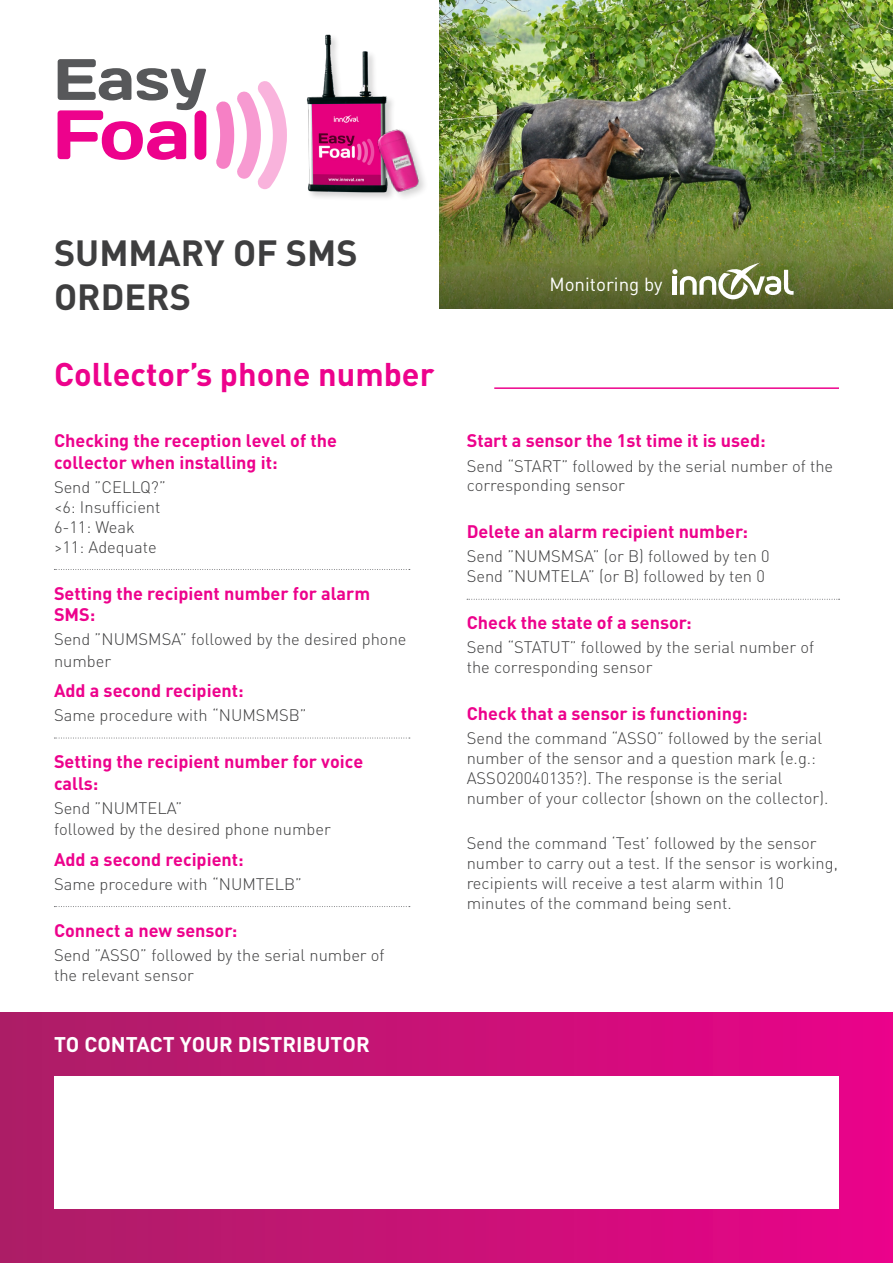
<style>
.page{position:relative;width:893px;height:1263px;background:#fff}
.page>*{position:absolute;margin:0;border:0;box-sizing:border-box;transform-origin:0 0}
.t1{font:700 36px/43.2px "FFDIN Pro";color:#3e3e3f}
.t2{font:700 32.4px "FFDIN Pro";color:#ed028c}
.t3{font:700 21px "FFDIN Pro";color:#fff}
.t4{font:18.75px "FFDIN Pro";color:#fff}
.t5{font:700 18px/21.6px "FFDIN Pro";color:#ed028c}
.t6{font:300 16.5px/19.8px "FFDIN Pro";color:#3e3e3f}
</style>
<div class="page">
<img style="left:439px;top:0;width:454px;height:165px">
<img style="left:439px;top:165px;width:454px;height:143px">
<div style="left:0;top:1012px;width:893px;height:251px;background:linear-gradient(to right,#ac2368,#ea068b)"></div>
<hr style="left:494px;top:387px;width:345px;height:2px;background:#ed028c">
<svg style="left:54px;top:569px;width:356px;height:1px"></svg>
<svg style="left:54px;top:738px;width:356px;height:1px"></svg>
<svg style="left:54px;top:906px;width:356px;height:1px"></svg>
<svg style="left:467px;top:599px;width:373px;height:1px"></svg>
<img style="left:306px;top:34px;width:87px;height:164px">
<img style="left:365px;top:115px;width:76px;height:100px">
<svg style="left:216px;top:81px;width:71px;height:108px"></svg>
<svg style="left:58px;top:59px;width:148px;height:101px"></svg>
<div style="left:54px;top:1077px;width:785px;height:132px;background:#fff"></div>
<svg style="left:672px;top:263px;width:122px;height:36px"></svg>
<p class="t1" style="left:54px;top:227px;width:305px">SUMMARY OF SMS<br>ORDERS</p>
<p class="t2" style="left:54px;top:347px;width:382px">Collector’s phone number</p>
<p class="t5" style="left:54px;top:428px;width:284px">Checking the reception level of the collector when installing it:</p>
<p class="t6" style="left:54px;top:476px;width:113px">Send ”CELLQ?” &lt;6: Insufficient<br>6-11: Weak &gt;11: Adequate</p>
<p class="t5" style="left:54px;top:580px;width:318px">Setting the recipient number for alarm<br>SMS:</p>
<p class="t6" style="left:54px;top:627px;width:354px;line-height:21.6px">Send ”NUMSMSA” followed by the desired phone number</p>
<p class="t5" style="left:54px;top:677px;width:191px">Add a second recipient:</p>
<p class="t6" style="left:54px;top:704px;width:254px">Same procedure with “NUMSMSB”</p>
<p class="t5" style="left:54px;top:748px;width:311px">Setting the recipient number for voice calls:</p>
<p class="t6" style="left:54px;top:796px;width:278px;line-height:21.6px">Send ”NUMTELA”<br>followed by the desired phone number</p>
<p class="t5" style="left:54px;top:846px;width:191px">Add a second recipient:</p>
<p class="t6" style="left:54px;top:872px;width:250px">Same procedure with “NUMTELB”</p>
<p class="t5" style="left:54px;top:917px;width:185px">Connect a new sensor:</p>
<p class="t6" style="left:54px;top:943px;width:332px">Send ”ASSO” followed by the serial number of the relevant sensor</p>
<p class="t3" style="left:54px;top:1027px;width:317px">TO CONTACT YOUR DISTRIBUTOR</p>
<p class="t4" style="left:549px;top:269px;width:115px">Monitoring by</p>
<p class="t5" style="left:467px;top:428px;width:300px">Start a sensor the 1st time it is used:</p>
<p class="t6" style="left:467px;top:454px;width:368px">Send “START” followed by the serial number of the corresponding sensor</p>
<p class="t5" style="left:467px;top:519px;width:283px">Delete an alarm recipient number:</p>
<p class="t6" style="left:467px;top:545px;width:304px">Send ”NUMSMSA” (or B) followed by ten 0</p>
<p class="t6" style="left:467px;top:565px;width:300px">Send ”NUMTELA” (or B) followed by ten 0</p>
<p class="t5" style="left:467px;top:610px;width:227px">Check the state of a sensor:</p>
<p class="t6" style="left:467px;top:636px;width:349px">Send “STATUT” followed by the serial number of the corresponding sensor</p>
<p class="t5" style="left:467px;top:701px;width:282px">Check that a sensor is functioning:</p>
<p class="t6" style="left:467px;top:727px;width:363px">Send the command “ASSO” followed by the serial number of the sensor and a question mark (e.g.:<br>ASSO20040135?). The response is the serial number of your collector (shown on the collector).</p>
<p class="t6" style="left:467px;top:832px;width:373px">Send the command ‘Test’ followed by the sensor number to carry out a test. If the sensor is working, recipients will receive a test alarm within 10 minutes of the command being sent.</p>
</div>
